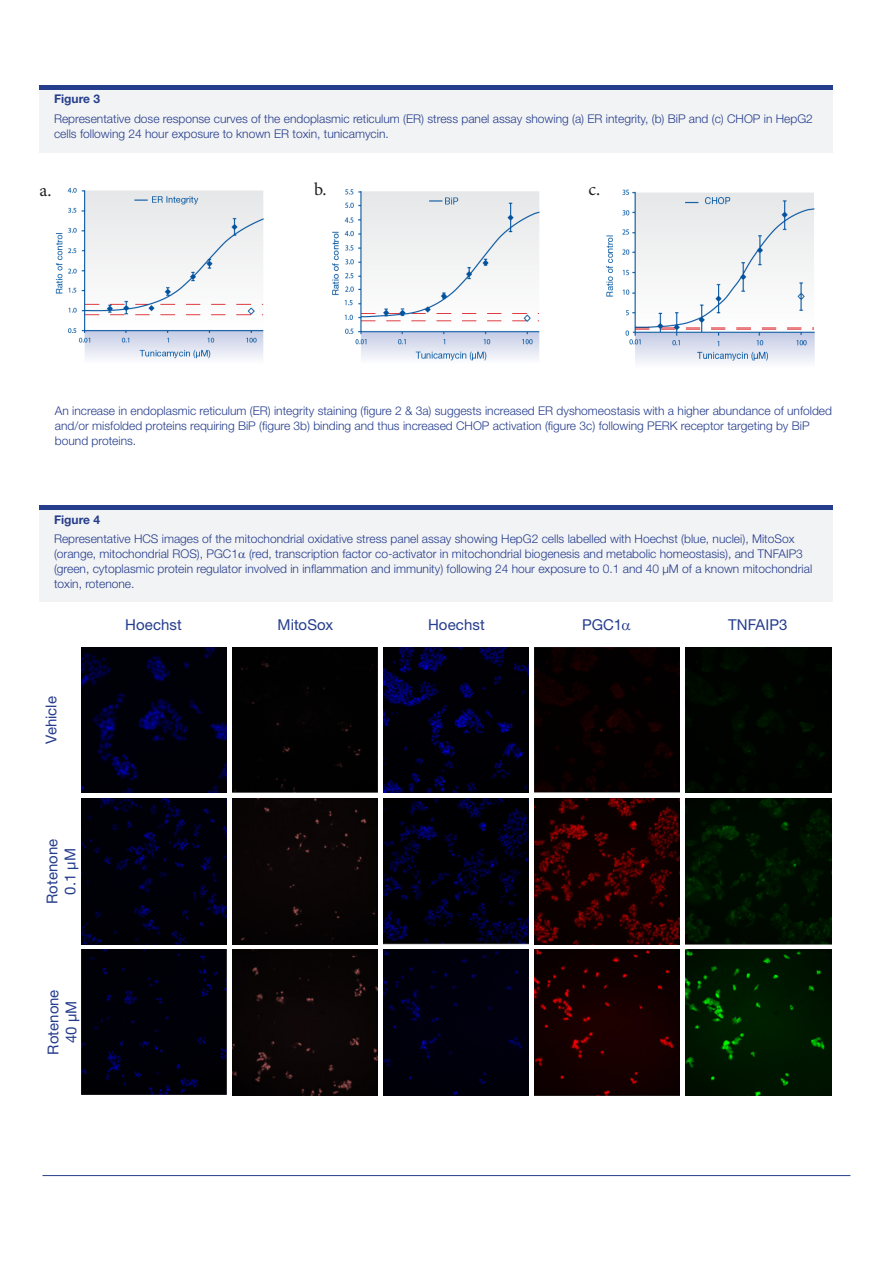
<style>
.page{position:relative;width:893px;height:1263px;background:#fff}
.page>*{position:absolute;margin:0;border:0;box-sizing:border-box;transform-origin:0 0}
.t1{font:18px "Minion Pro";color:#231f20}
.t2{font:15px "Helvetica Neue LT Std";color:#253d8d}
.t3{font:300 12px/15px "Helvetica Neue LT Std";color:#253d8d}
.t4{font:700 12px "Helvetica Neue LT Std";color:#253d8d}
</style>
<div class="page">
<hr style="left:43px;top:1175px;width:807px;height:1px;background:#253d8d">
<div style="left:39px;top:90px;width:794px;height:63px;background:#f2f3f4"></div>
<div style="left:39px;top:510px;width:794px;height:92px;background:#f2f3f4"></div>
<div style="left:39px;top:505px;width:794px;height:5px;background:#253d8d"></div>
<div style="left:39px;top:85px;width:794px;height:5px;background:#253d8d"></div>
<img style="left:55px;top:188px;width:209px;height:171px">
<img style="left:332px;top:189px;width:208px;height:172px">
<img style="left:606px;top:189px;width:209px;height:173px">
<img style="left:81px;top:647px;width:146px;height:146px">
<div style="left:232px;top:647px;width:146px;height:146px;background:#020101"></div>
<img style="left:383px;top:647px;width:146px;height:146px">
<img style="left:534px;top:647px;width:146px;height:146px">
<div style="left:685px;top:647px;width:146px;height:146px;background:#000300"></div>
<img style="left:81px;top:798px;width:146px;height:146px">
<div style="left:232px;top:798px;width:146px;height:146px;background:#0a0505"></div>
<img style="left:383px;top:798px;width:146px;height:146px">
<img style="left:534px;top:798px;width:146px;height:146px">
<img style="left:685px;top:798px;width:146px;height:146px">
<img style="left:81px;top:949px;width:146px;height:146px">
<div style="left:232px;top:949px;width:146px;height:146px;background:#0a0505"></div>
<div style="left:383px;top:949px;width:146px;height:146px;background:#00000c"></div>
<img style="left:534px;top:949px;width:146px;height:146px">
<img style="left:685px;top:949px;width:146px;height:146px">
<p class="t4" style="left:54px;top:92px;width:48px">Figure 3</p>
<p class="t3" style="left:54px;top:111px;width:760px">Representative dose response curves of the endoplasmic reticulum (ER) stress panel assay showing (a) ER integrity, (b) BiP and (c) CHOP in HepG2 cells following 24 hour exposure to known ER toxin, tunicamycin.</p>
<p class="t1" style="left:40px;top:178px;width:14px">a.</p>
<p class="t1" style="left:314px;top:177px;width:14px">b.</p>
<p class="t1" style="left:588px;top:177px;width:13px">c.</p>
<p class="t3" style="left:55px;top:403px;width:779px">An increase in endoplasmic reticulum (ER) integrity staining (figure 2 &amp; 3a) suggests increased ER dyshomeostasis with a higher abundance of unfolded and/or misfolded proteins requiring BiP (figure 3b) binding and thus increased CHOP activation (figure 3c) following PERK receptor targeting by BiP bound proteins.</p>
<p class="t4" style="left:54px;top:512px;width:48px">Figure 4</p>
<p class="t3" style="left:54px;top:531px;width:760px">Representative HCS images of the mitochondrial oxidative stress panel assay showing HepG2 cells labelled with Hoechst (blue, nuclei), MitoSox (orange, mitochondrial ROS), PGC1 (red, transcription factor co-activator in mitochondrial biogenesis and metabolic homeostasis), and TNFAIP3 (green, cytoplasmic protein regulator involved in inflammation and immunity) following 24 hour exposure to 0.1 and 40 µM of a known mitochondrial toxin, rotenone.</p>
<p class="t2" style="left:42px;top:744px;width:49px;rotate:-90deg">Vehicle</p>
<p class="t2" style="left:43px;top:904px;width:67px;rotate:-90deg">Rotenone</p>
<p class="t2" style="left:61px;top:895px;width:48px;rotate:-90deg">0.1 µM</p>
<p class="t2" style="left:44px;top:1054px;width:67px;rotate:-90deg">Rotenone</p>
<p class="t2" style="left:62px;top:1043px;width:44px;rotate:-90deg">40 µM</p>
<p class="t2" style="left:125px;top:615px;width:58px">Hoechst</p>
<p class="t2" style="left:278px;top:615px;width:57px">MitoSox</p>
<p class="t2" style="left:428px;top:615px;width:58px">Hoechst</p>
<p class="t2" style="left:582px;top:615px;width:42px">PGC1</p>
<p class="t2" style="left:728px;top:615px;width:61px">TNFAIP3</p>
</div>
